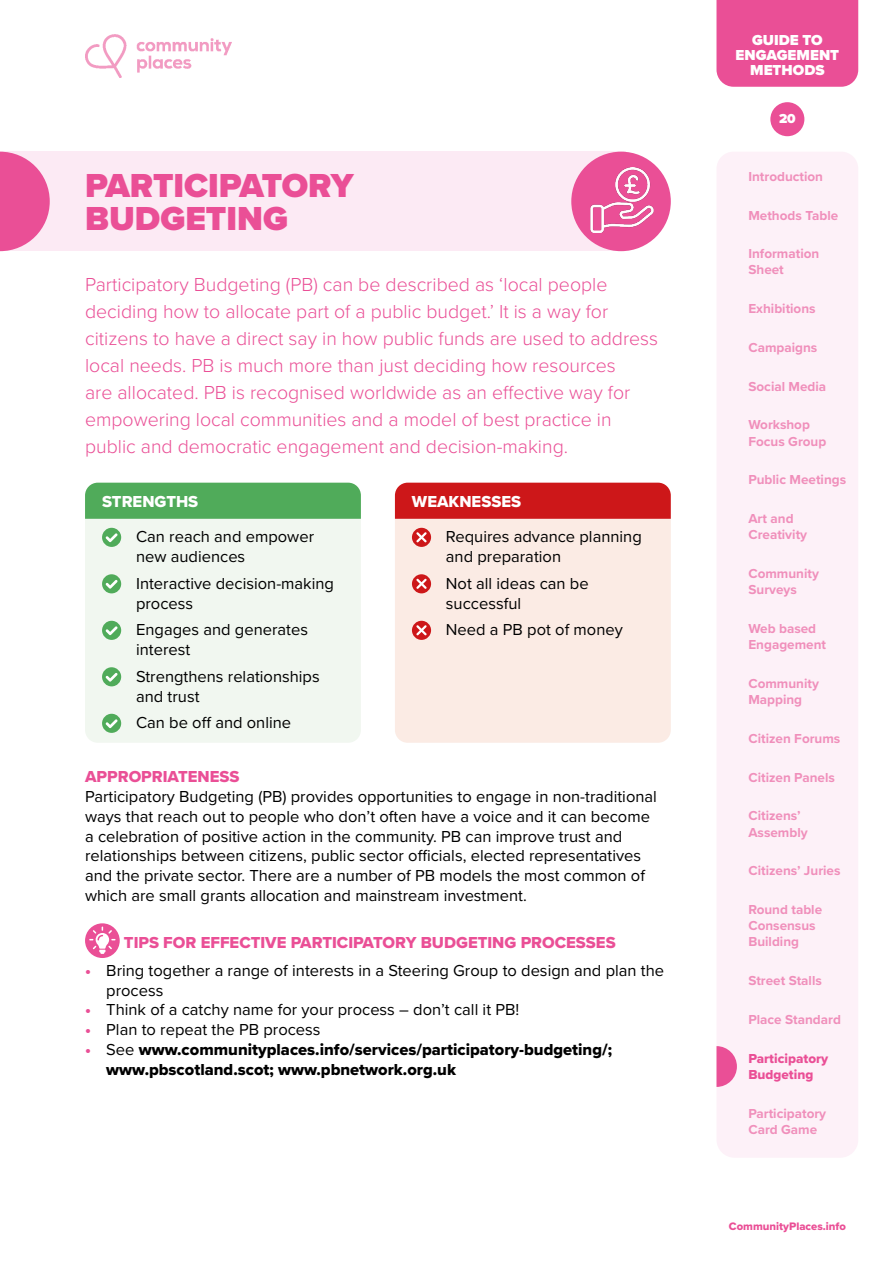
<style>
.page{position:relative;width:893px;height:1263px;background:#fff}
.page>*{position:absolute;margin:0;border:0;box-sizing:border-box;transform-origin:0 0}
.Heading_-_2_lines{font:900 34.5px/33px "Proxima Nova";color:#ea4f96}
.Leadin{font:300 19.5px/27px "Proxima Nova";color:#ea4f96}
.Body{font:16.5px/19.8px "Proxima Nova";color:#000}
.Bullets{font:16.5px/19.8px "Proxima Nova";color:#000}
.Bullets-2{font:16.5px/19.8px "Proxima Nova Extrabld";color:#000}
.t1{font:16.5px "Proxima Nova Extrabld";color:#ea4f96}
.t2{font:16.5px "Proxima Nova Extrabld";color:#fff}
.t3{font:900 15px/15px "Proxima Nova";color:#fff;text-align:center}
.t4{font:700 13.5px/16.2px "Proxima Nova";color:#f08fbb}
.t5{font:13.5px/16.2px "Proxima Nova Extrabld";color:#ea4f96}
.t6{font:900 13.5px "Proxima Nova";color:#fff}
.t7{font:11.25px "Proxima Nova Extrabld";color:#ea4f96}
.s1{font-family:"Proxima Nova Extrabld";color:#ea4f96}
.s2{color:#ea4f96}
.s3{font-family:"Proxima Nova"}
</style>
<div class="page">
<div style="left:85px;top:519px;width:276px;height:224px;background:#f1f7f0"></div>
<div style="left:85px;top:483px;width:276px;height:36px;background:#50ab5a"></div>
<div style="left:395px;top:519px;width:276px;height:224px;background:#fbebe4"></div>
<div style="left:395px;top:483px;width:276px;height:36px;background:#cd1719"></div>
<div style="left:0;top:152px;width:625px;height:99px;background:#fceaf4"></div>
<div style="left:716px;top:152px;width:142px;height:1006px;background:#fdf1f8;border-radius:18px"></div>
<div style="left:716px;top:0;width:142px;height:87px;background:#ea4f96"></div>
<svg style="left:716px;top:1046px;width:21px;height:41px"></svg>
<div style="left:770px;top:102px;width:34px;height:34px;background:#ea4f96;border-radius:50%"></div>
<div style="left:102px;top:528px;width:19px;height:19px;background:#50ab5a;border-radius:50%"></div>
<svg style="left:106px;top:533px;width:12px;height:9px"></svg>
<div style="left:102px;top:574px;width:19px;height:19px;background:#50ab5a;border-radius:50%"></div>
<svg style="left:106px;top:580px;width:12px;height:9px"></svg>
<div style="left:102px;top:621px;width:19px;height:19px;background:#50ab5a;border-radius:50%"></div>
<svg style="left:106px;top:626px;width:12px;height:9px"></svg>
<div style="left:102px;top:667px;width:19px;height:19px;background:#50ab5a;border-radius:50%"></div>
<svg style="left:106px;top:673px;width:12px;height:9px"></svg>
<div style="left:102px;top:714px;width:19px;height:19px;background:#50ab5a;border-radius:50%"></div>
<svg style="left:106px;top:719px;width:12px;height:9px"></svg>
<div style="left:412px;top:528px;width:19px;height:19px;background:#cd1719;border-radius:50%"></div>
<svg style="left:416px;top:532px;width:11px;height:10px"></svg>
<div style="left:412px;top:574px;width:19px;height:19px;background:#cd1719;border-radius:50%"></div>
<svg style="left:416px;top:579px;width:11px;height:10px"></svg>
<div style="left:412px;top:621px;width:19px;height:19px;background:#cd1719;border-radius:50%"></div>
<svg style="left:416px;top:625px;width:11px;height:10px"></svg>
<svg style="left:85px;top:923px;width:35px;height:35px"></svg>
<svg style="left:0;top:152px;width:50px;height:99px"></svg>
<div style="left:571px;top:152px;width:100px;height:99px;background:#ea4f96;border-radius:50%"></div>
<img style="left:590px;top:168px;width:64px;height:65px">
<img style="left:85px;top:34px;width:146px;height:44px">
<p class="Heading_-_2_lines" style="left:85px;top:169px;width:270px">PARTICIPATORY<br>BUDGETING</p>
<p class="Leadin" style="left:85px;top:270px;width:575px">Participatory Budgeting (PB) can be described as ‘local people deciding how to allocate part of a public budget.’ It is a way for citizens to have a direct say in how public funds are used to address local needs. PB is much more than just deciding how resources<br>are allocated. PB is recognised worldwide as an effective way for empowering local communities and a model of best practice in public and democratic engagement and decision-making.</p>
<p class="t2" style="left:102px;top:489px;width:98px">STRENGTHS</p>
<p class="Body" style="left:136px;top:526px;width:180px">Can reach and empower new audiences</p>
<p class="Body" style="left:136px;top:573px;width:199px">Interactive decision-making process</p>
<p class="Body" style="left:136px;top:619px;width:173px">Engages and generates interest</p>
<p class="Body" style="left:136px;top:666px;width:185px">Strengthens relationships and trust</p>
<p class="Body" style="left:136px;top:712px;width:157px">Can be off and online</p>
<p class="t2" style="left:412px;top:489px;width:111px">WEAKNESSES</p>
<p class="Body" style="left:446px;top:526px;width:197px">Requires advance planning and preparation</p>
<p class="Body" style="left:446px;top:573px;width:144px">Not all ideas can be successful</p>
<p class="Body" style="left:446px;top:619px;width:178px">Need a PB pot of money</p>
<p class="t1" style="left:85px;top:764px;width:156px">APPROPRIATENESS</p>
<p class="Body" style="left:85px;top:786px;width:573px">Participatory Budgeting (PB) provides opportunities to engage in non-traditional ways that reach out to people who don’t often have a voice and it can become a celebration of positive action in the community. PB can improve trust and relationships between citizens, public sector officials, elected representatives and the private sector. There are a number of PB models the most common of which are small grants allocation and mainstream investment.</p>
<p class="t1" style="left:124px;top:930px;width:493px">TIPS FOR EFFECTIVE PARTICIPATORY BUDGETING PROCESSES</p>
<p class="Bullets" style="left:106px;top:960px;width:559px;text-indent:-21px"><span class="s1">•</span> Bring together a range of interests in a Steering Group to design and plan the process</p>
<p class="Bullets" style="left:85px;top:999px;width:436px"><span class="s1">•</span> Think of a catchy name for your process – don’t call it PB!</p>
<p class="Bullets" style="left:85px;top:1019px;width:237px"><span class="s1">•</span> Plan to repeat the PB process</p>
<p class="Bullets-2" style="left:106px;top:1039px;width:507px;text-indent:-21px"><span class="s2">•</span> <span class="s3">See</span> www.communityplaces.info/services/participatory-budgeting/; www.pbscotland.scot; www.pbnetwork.org.uk</p>
<p class="t3" style="left:736px;top:33px;width:105px">GUIDE TO<br>ENGAGEMENT<br>METHODS</p>
<p class="t6" style="left:779px;top:109px;width:18px">20</p>
<p class="t4" style="left:748px;top:168px;width:76px">Introduction</p>
<p class="t4" style="left:748px;top:207px;width:91px">Methods Table</p>
<p class="t4" style="left:748px;top:245px;width:72px">Information<br>Sheet</p>
<p class="t4" style="left:748px;top:300px;width:69px">Exhibitions</p>
<p class="t4" style="left:748px;top:339px;width:70px">Campaigns</p>
<p class="t4" style="left:748px;top:378px;width:79px">Social Media</p>
<p class="t4" style="left:748px;top:416px;width:79px">Workshop<br>Focus Group</p>
<p class="t4" style="left:748px;top:471px;width:99px">Public Meetings</p>
<p class="t4" style="left:748px;top:510px;width:60px">Art and<br>Creativity</p>
<p class="t4" style="left:748px;top:565px;width:72px">Community<br>Surveys</p>
<p class="t4" style="left:748px;top:620px;width:79px">Web based<br>Engagement</p>
<p class="t4" style="left:748px;top:675px;width:72px">Community<br>Mapping</p>
<p class="t4" style="left:748px;top:730px;width:93px">Citizen Forums</p>
<p class="t4" style="left:748px;top:769px;width:88px">Citizen Panels</p>
<p class="t4" style="left:748px;top:807px;width:61px">Citizens’<br>Assembly</p>
<p class="t4" style="left:748px;top:862px;width:94px">Citizens’ Juries</p>
<p class="t4" style="left:748px;top:901px;width:75px">Round table<br>Consensus<br>Building</p>
<p class="t4" style="left:748px;top:972px;width:75px">Street Stalls</p>
<p class="t4" style="left:748px;top:1011px;width:94px">Place Standard</p>
<p class="t5" style="left:748px;top:1050px;width:81px">Participatory<br>Budgeting</p>
<p class="t4" style="left:748px;top:1105px;width:79px">Participatory<br>Card Game</p>
<p class="t7" style="left:729px;top:1218px;width:118px">CommunityPlaces.info</p>
</div>
